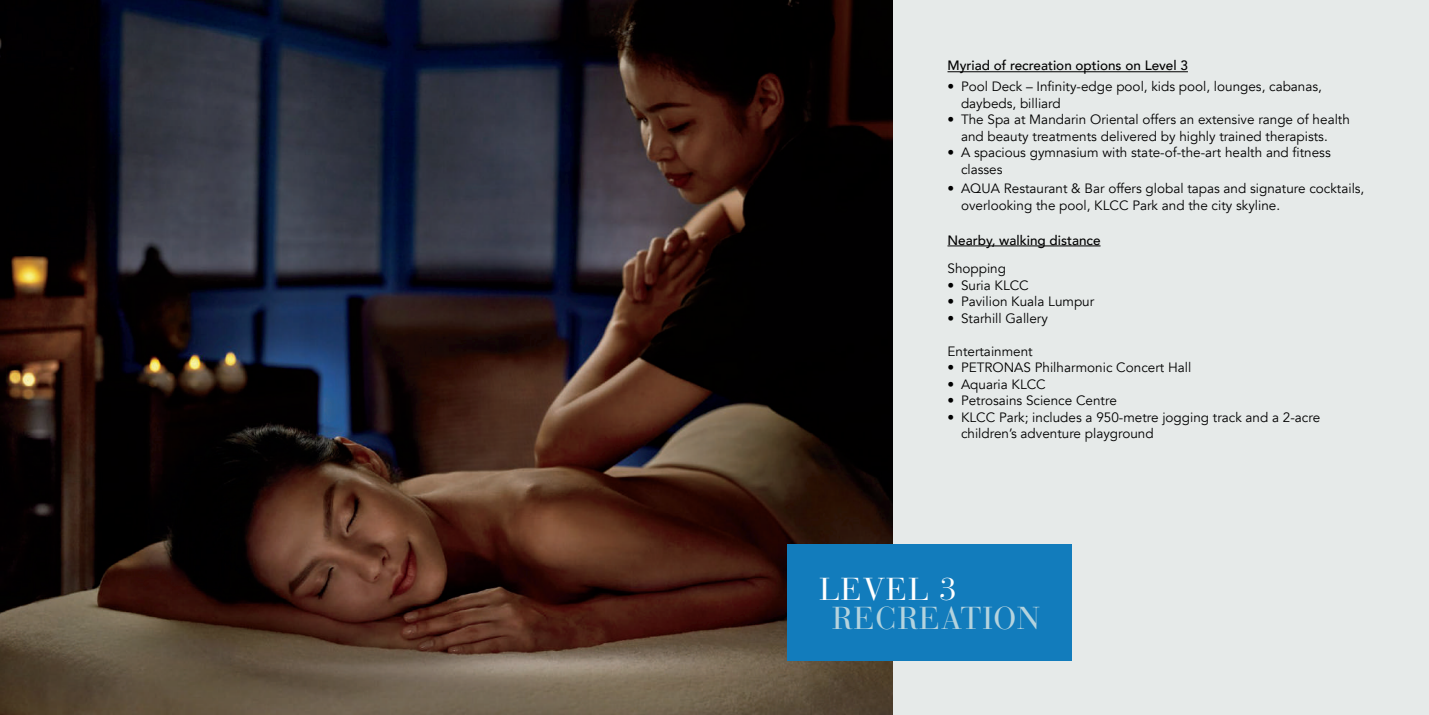
<style>
.page{position:relative;width:1429px;height:715px;background:#fff}
.page>*{position:absolute;margin:0;border:0;box-sizing:border-box;transform-origin:0 0}
.t1{font:31.5px "Bauer Bodoni Std";letter-spacing:.025em;color:#b4d3de}
.t2{font:31.5px "Bauer Bodoni Std";letter-spacing:.025em;color:#fff}
.t3{font:13.5px/16.5px "Avenir";color:#000}
.t4{font:500 13.5px "Avenir";color:#000}
</style>
<div class="page">
<img style="left:0;top:0;width:893px;height:714px">
<div style="left:893px;top:0;width:536px;height:714px;background:#e6eae9"></div>
<hr style="left:947px;top:245px;width:153px;height:1px;background:#000">
<hr style="left:947px;top:71px;width:241px;height:1px;background:#000">
<div style="left:787px;top:544px;width:284px;height:116px;background:#127cbc"></div>
<p class="t4" style="left:947px;top:54px;width:242px">Myriad of recreation options on Level 3</p>
<p class="t3" style="left:961px;top:79px;width:362px;text-indent:-14px">• Pool Deck – Infinity-edge pool, kids pool, lounges, cabanas, daybeds, billiard</p>
<p class="t3" style="left:961px;top:112px;width:390px;text-indent:-14px">• The Spa at Mandarin Oriental offers an extensive range of health and beauty treatments delivered by highly trained therapists.</p>
<p class="t3" style="left:961px;top:145px;width:371px;text-indent:-14px">• A spacious gymnasium with state-of-the-art health and fitness classes</p>
<p class="t3" style="left:961px;top:180px;width:405px;text-indent:-14px">• AQUA Restaurant &amp; Bar offers global tapas and signature cocktails, overlooking the pool, KLCC Park and the city skyline.</p>
<p class="t4" style="left:947px;top:228px;width:155px">Nearby, walking distance</p>
<p class="t3" style="left:947px;top:260px;width:60px">Shopping</p>
<p class="t3" style="left:947px;top:277px;width:83px">• Suria KLCC</p>
<p class="t3" style="left:947px;top:293px;width:148px">• Pavilion Kuala Lumpur</p>
<p class="t3" style="left:947px;top:310px;width:102px">• Starhill Gallery</p>
<p class="t3" style="left:947px;top:343px;width:87px">Entertainment</p>
<p class="t3" style="left:947px;top:359px;width:245px">• PETRONAS Philharmonic Concert Hall</p>
<p class="t3" style="left:947px;top:376px;width:100px">• Aquaria KLCC</p>
<p class="t3" style="left:947px;top:392px;width:171px">• Petrosains Science Centre</p>
<p class="t3" style="left:961px;top:409px;width:361px;text-indent:-14px">• KLCC Park; includes a 950-metre jogging track and a 2-acre children’s adventure playground</p>
<h1 class="t2" style="left:819px;top:569px;width:139px">LEVEL 3</h1>
<h1 class="t1" style="left:832px;top:599px;width:209px">RECREATION</h1>
</div>
